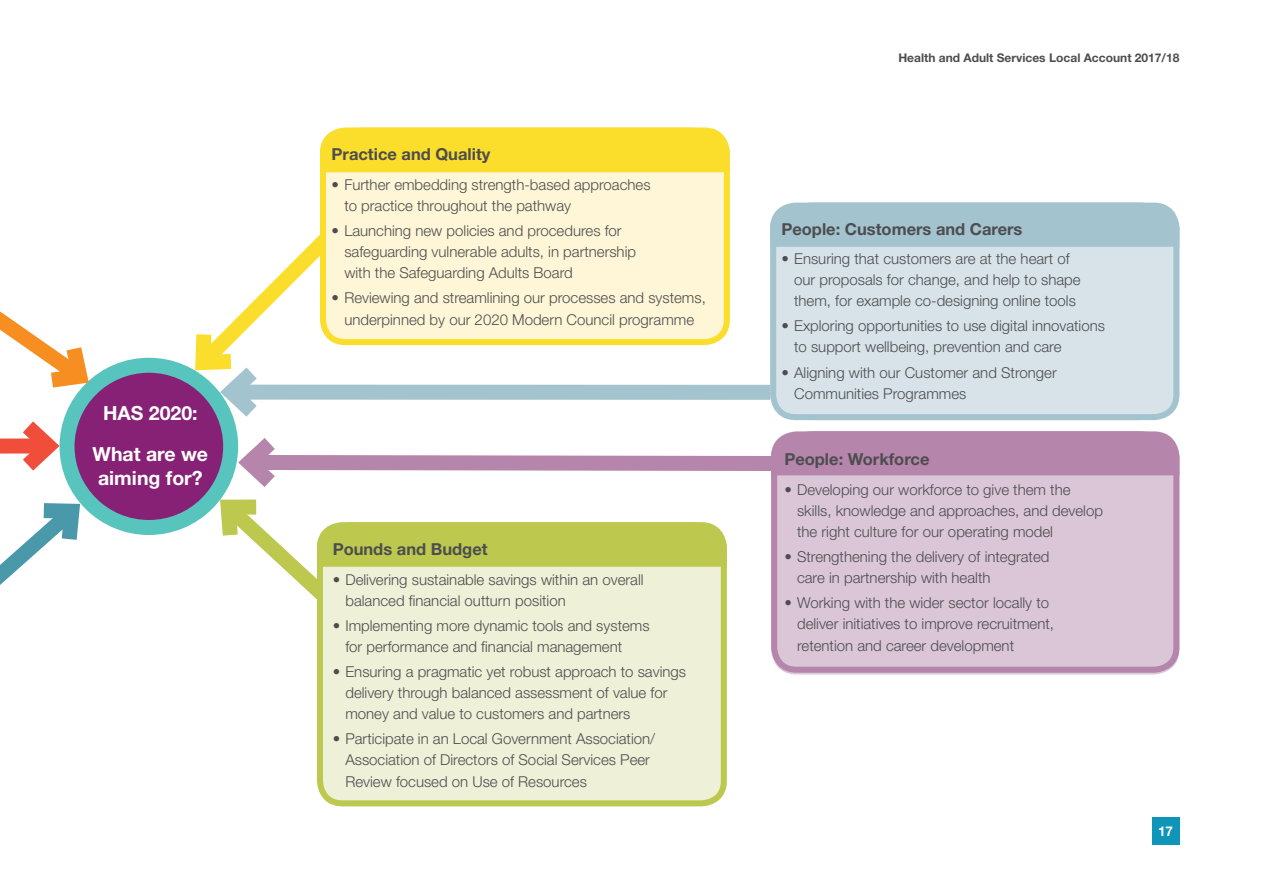
<style>
.page{position:relative;width:1263px;height:893px;background:#fff}
.page>*{position:absolute;margin:0;border:0;box-sizing:border-box;transform-origin:0 0}
.t1{font:700 19.5px/41px "Helvetica Neue LT Std";color:#fff;text-align:center}
.t2{font:700 16.5px "Helvetica Neue LT Std";color:#4d4d4f}
.t3{font:300 15px/21px "Helvetica Neue LT Std";color:#4d4d4f}
.t4{font:700 13.5px "Helvetica Neue LT Std";color:#fff}
.t5{font:700 12px "Helvetica Neue LT Std";color:#4d4d4f}
</style>
<div class="page">
<svg style="left:0;top:406px;width:93px;height:179px"></svg>
<div style="left:67px;top:365px;width:164px;height:162px;background:#872175;border-radius:50%"></div>
<div style="left:60px;top:358px;width:178px;height:177px;border:15px solid #57c4be;border-radius:50%"></div>
<svg style="left:0;top:311px;width:101px;height:86px"></svg>
<svg style="left:282px;top:567px;width:35px;height:33px"></svg>
<div style="left:317px;top:522px;width:410px;height:284px;background:#eef0d7;border-radius:26px"></div>
<div style="left:317px;top:522px;width:410px;height:284px;border:6px solid #bcc94e;border-radius:23px"></div>
<div style="left:771px;top:431px;width:408px;height:243px;background:#dac6d7;border-radius:26px"></div>
<div style="left:771px;top:432px;width:408px;height:241px;border:6px solid #b585ab;border-radius:23px"></div>
<svg style="left:182px;top:128px;width:997px;height:439px"></svg>
<div style="left:1152px;top:817px;width:27px;height:28px;background:#0f94ba"></div>
<h1 class="t1" style="left:93px;top:393px;width:117px">HAS 2020:<br>What are we</h1>
<h1 class="t1" style="left:98px;top:458px;width:106px">aiming for?</h1>
<p class="t2" style="left:332px;top:144px;width:160px">Practice and Quality</p>
<p class="t3" style="left:344px;top:174px;width:308px;text-indent:-13px">• Further embedding strength-based approaches to practice throughout the pathway</p>
<p class="t3" style="left:344px;top:220px;width:293px;text-indent:-13px">• Launching new policies and procedures for safeguarding vulnerable adults, in partnership with the Safeguarding Adults Board</p>
<p class="t3" style="left:332px;top:287px;width:376px;line-height:21.8px;text-align:center">• Reviewing and streamlining our processes and systems, underpinned by our 2020 Modern Council programme</p>
<p class="t2" style="left:333px;top:539px;width:156px">Pounds and Budget</p>
<p class="t3" style="left:345px;top:569px;width:300px;text-indent:-13px">• Delivering sustainable savings within an overall balanced financial outturn position</p>
<p class="t3" style="left:345px;top:615px;width:306px;text-indent:-13px">• Implementing more dynamic tools and systems for performance and financial management</p>
<p class="t3" style="left:345px;top:661px;width:342px;text-indent:-13px">• Ensuring a pragmatic yet robust approach to savings delivery through balanced assessment of value for money and value to customers and partners</p>
<p class="t3" style="left:345px;top:728px;width:311px;text-indent:-13px">• Participate in an Local Government Association/<br>Association of Directors of Social Services Peer<br>Review focused on Use of Resources</p>
<p class="t5" style="left:898px;top:50px;width:282px">Health and Adult Services Local Account 2017/18</p>
<p class="t2" style="left:781px;top:218px;width:243px">People: Customers and Carers</p>
<p class="t3" style="left:794px;top:248px;width:288px;text-indent:-13px">• Ensuring that customers are at the heart of our proposals for change, and help to shape them, for example co-designing online tools</p>
<p class="t3" style="left:794px;top:315px;width:312px;text-indent:-13px">• Exploring opportunities to use digital innovations to support wellbeing, prevention and care</p>
<p class="t3" style="left:794px;top:361px;width:264px;text-indent:-13px">• Aligning with our Customer and Stronger<br>Communities Programmes</p>
<p class="t2" style="left:784px;top:449px;width:147px">People: Workforce</p>
<p class="t3" style="left:797px;top:478px;width:307px;text-indent:-13px">• Developing our workforce to give them the skills, knowledge and approaches, and develop the right culture for our operating model</p>
<p class="t3" style="left:797px;top:546px;width:254px;text-indent:-13px">• Strengthening the delivery of integrated care in partnership with health</p>
<p class="t3" style="left:797px;top:592px;width:258px;text-indent:-13px">• Working with the wider sector locally to deliver initiatives to improve recruitment, retention and career development</p>
<p class="t4" style="left:1158px;top:822px;width:17px">17</p>
</div>
